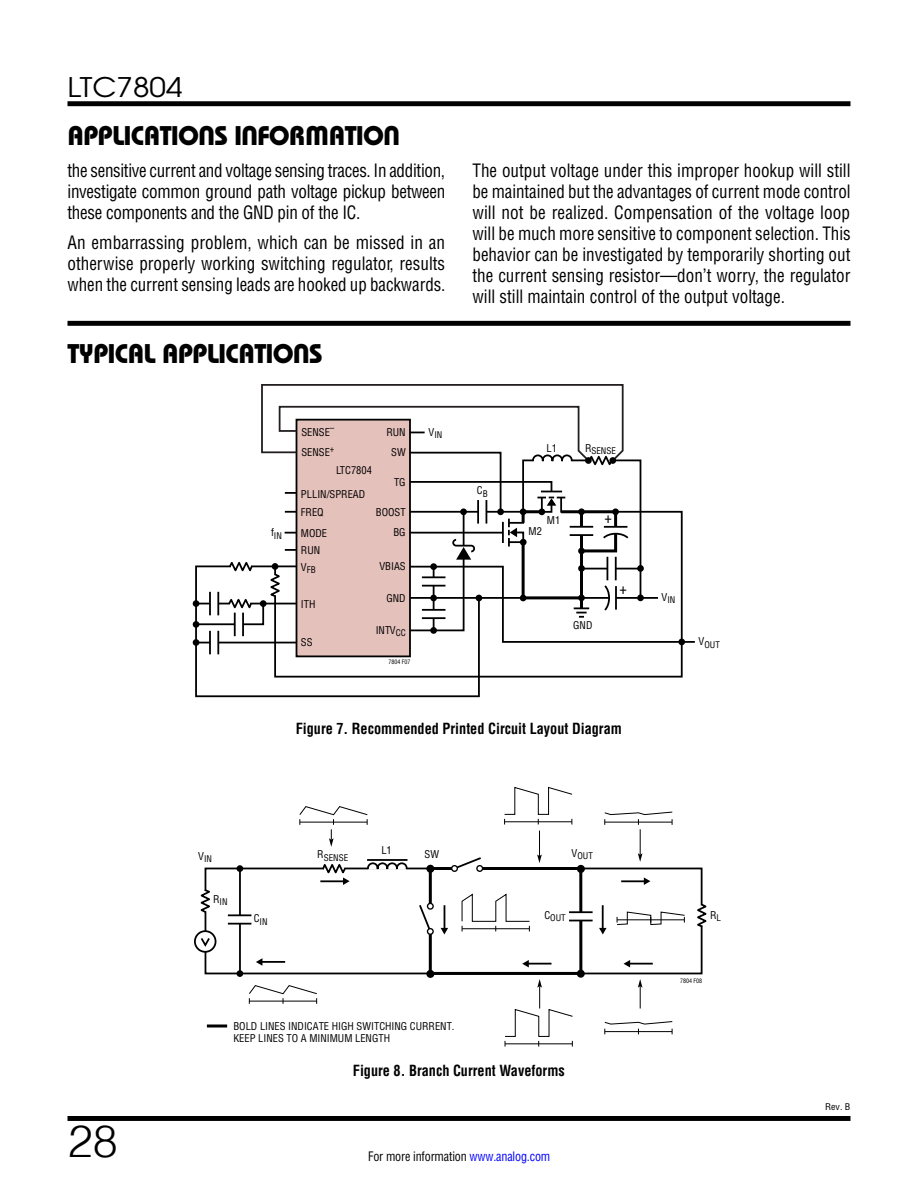
<style>
.page{position:relative;width:918px;height:1188px;background:#fff}
.page>*{position:absolute;margin:0;border:0;box-sizing:border-box;transform-origin:0 0}
.t1{font:300 45px "Helvetica";color:#000}
.t2{font:27px "Linear Bauhaus";letter-spacing:-.02em;color:#000}
.t3{font:27px "Avant Garde";color:#000;scale:1.1 1}
.t4{font:18px/21px "Linear Helv Cond";letter-spacing:-.005em;color:#000;text-align:justify;scale:.95 1}
.t5{font:18px/21px "Linear Helv Cond";letter-spacing:-.005em;color:#000;text-align:justify;scale:.96 1}
.t6{font:700 15px "Linear Helv Cond";color:#000;scale:.95 1}
.t7{font:15px "Linear Helv Cond";color:#000}
.t8{font:12.75px "Linear Helv Cond";letter-spacing:-.01em;color:#000;scale:.95 1}
.t9{font:10.5px/20.2px "Linear Helv Cond";color:#000}
.t10{font:9px "Linear Helv Cond";color:#000}
.t11{font:9px "Linear Helv Cond";color:#000;scale:1.1 1}
.t12{font:6px "Linear Helv Cond";color:#000}
.s1{color:#00f}
</style>
<div class="page">
<div style="left:68px;top:101px;width:782px;height:5px;background:#000"></div>
<div style="left:68px;top:1116px;width:782px;height:5px;background:#000"></div>
<div style="left:68px;top:321px;width:782px;height:5px;background:#000"></div>
<div style="left:193px;top:600px;width:6px;height:7px;background:#000;border-radius:50%"></div>
<div style="left:193px;top:621px;width:6px;height:7px;background:#000;border-radius:50%"></div>
<div style="left:193px;top:639px;width:6px;height:7px;background:#000;border-radius:50%"></div>
<svg style="left:194px;top:384px;width:501px;height:314px"></svg>
<div style="left:210px;top:640px;width:8px;height:5px;background:#fff"></div>
<hr style="left:209px;top:631px;width:2px;height:23px;background:#000">
<hr style="left:217px;top:631px;width:2px;height:23px;background:#000">
<div style="left:235px;top:622px;width:8px;height:5px;background:#fff"></div>
<hr style="left:234px;top:613px;width:2px;height:23px;background:#000">
<hr style="left:242px;top:613px;width:2px;height:23px;background:#000">
<svg style="left:204px;top:867px;width:499px;height:108px"></svg>
<hr style="left:429px;top:869px;width:3px;height:104px;background:#000">
<div style="left:426px;top:865px;width:8px;height:8px;background:#000;border-radius:50%"></div>
<div style="left:426px;top:970px;width:8px;height:8px;background:#000;border-radius:50%"></div>
<svg style="left:366px;top:862px;width:42px;height:9px"></svg>
<hr style="left:367px;top:859px;width:41px;height:2px;background:#000">
<svg style="left:694px;top:902px;width:13px;height:27px"></svg>
<div style="left:427px;top:928px;width:7px;height:7px;border:1px solid #000;border-radius:50%"></div>
<svg style="left:418px;top:903px;width:15px;height:31px"></svg>
<div style="left:427px;top:903px;width:7px;height:7px;border:1px solid #000;border-radius:50%"></div>
<svg style="left:638px;top:979px;width:4px;height:30px"></svg>
<svg style="left:537px;top:831px;width:5px;height:32px"></svg>
<svg style="left:321px;top:864px;width:29px;height:21px"></svg>
<hr style="left:320px;top:880px;width:25px;height:2px;background:#000">
<svg style="left:644px;top:877px;width:6px;height:8px"></svg>
<hr style="left:621px;top:880px;width:25px;height:2px;background:#000">
<svg style="left:441px;top:905px;width:7px;height:30px"></svg>
<svg style="left:599px;top:928px;width:8px;height:7px"></svg>
<hr style="left:602px;top:905px;width:2px;height:25px;background:#000">
<svg style="left:522px;top:960px;width:7px;height:7px"></svg>
<hr style="left:527px;top:963px;width:25px;height:2px;background:#000">
<svg style="left:624px;top:960px;width:6px;height:7px"></svg>
<hr style="left:628px;top:963px;width:25px;height:2px;background:#000">
<svg style="left:207px;top:1024px;width:20px;height:4px"></svg>
<svg style="left:256px;top:958px;width:6px;height:8px"></svg>
<hr style="left:260px;top:961px;width:25px;height:2px;background:#000">
<svg style="left:195px;top:931px;width:21px;height:21px"></svg>
<div style="left:194px;top:930px;width:22px;height:23px;border:2px solid #000;border-radius:50%"></div>
<svg style="left:199px;top:936px;width:13px;height:13px"></svg>
<svg style="left:504px;top:787px;width:69px;height:38px"></svg>
<svg style="left:504px;top:979px;width:69px;height:68px"></svg>
<svg style="left:604px;top:1021px;width:69px;height:13px"></svg>
<svg style="left:461px;top:893px;width:69px;height:38px"></svg>
<svg style="left:616px;top:911px;width:69px;height:14px"></svg>
<svg style="left:299px;top:806px;width:69px;height:41px"></svg>
<svg style="left:604px;top:811px;width:69px;height:51px"></svg>
<svg style="left:200px;top:888px;width:14px;height:27px"></svg>
<svg style="left:237px;top:916px;width:5px;height:7px"></svg>
<hr style="left:228px;top:914px;width:23px;height:2px;background:#000">
<hr style="left:228px;top:923px;width:23px;height:2px;background:#000">
<hr style="left:579px;top:870px;width:3px;height:104px;background:#000">
<div style="left:577px;top:865px;width:8px;height:8px;background:#000;border-radius:50%"></div>
<div style="left:577px;top:970px;width:8px;height:8px;background:#000;border-radius:50%"></div>
<hr style="left:569px;top:911px;width:24px;height:2px;background:#000">
<svg style="left:569px;top:912px;width:24px;height:9px"></svg>
<div style="left:237px;top:865px;width:6px;height:7px;background:#000;border-radius:50%"></div>
<div style="left:237px;top:970px;width:6px;height:7px;background:#000;border-radius:50%"></div>
<hr style="left:430px;top:867px;width:151px;height:3px;background:#000">
<hr style="left:430px;top:972px;width:151px;height:3px;background:#000">
<div style="left:451px;top:865px;width:7px;height:7px;border:1px solid #000;border-radius:50%"></div>
<svg style="left:452px;top:857px;width:31px;height:14px"></svg>
<div style="left:476px;top:865px;width:7px;height:7px;border:1px solid #000;border-radius:50%"></div>
<svg style="left:248px;top:985px;width:70px;height:19px"></svg>
<h2 class="t3" style="left:68px;top:70px;width:106px">LTC7804</h2>
<h2 class="t2" style="left:68px;top:119px;width:334px">APPLICATIONS INFORMATION</h2>
<p class="t4" style="left:68px;top:160px;width:399px">the sensitive current and voltage sensing traces. In addition, investigate common ground path voltage pickup between these components and the GND pin of the IC.</p>
<p class="t5" style="left:68px;top:232px;width:395px">An embarrassing problem, which can be missed in an otherwise properly working switching regulator, results when the current sensing leads are hooked up backwards.</p>
<h2 class="t2" style="left:68px;top:337px;width:257px">TYPICAL APPLICATIONS</h2>
<p class="t9" style="left:301px;top:422px;width:35px">SENSE<sup>–<br></sup>SENSE<sup>+</sup></p>
<p class="t9" style="left:386px;top:422px;width:21px">RUN</p>
<p class="t10" style="left:429px;top:429px;width:15px"><sup>V</sup>IN</p>
<p class="t9" style="left:391px;top:442px;width:16px">SW</p>
<p class="t9" style="left:394px;top:472px;width:13px">TG</p>
<p class="t9" style="left:376px;top:502px;width:31px">BOOST</p>
<p class="t9" style="left:336px;top:460px;width:37px">LTC7804</p>
<p class="t9" style="left:301px;top:484px;width:66px">PLLIN/SPREAD</p>
<p class="t9" style="left:301px;top:502px;width:28px;line-height:20.7px">FREQ<br>MODE</p>
<p class="t10" style="left:271px;top:530px;width:12px"><sup>f</sup>IN</p>
<p class="t9" style="left:393px;top:522px;width:14px">BG</p>
<p class="t9" style="left:301px;top:540px;width:21px">RUN</p>
<p class="t10" style="left:301px;top:564px;width:16px"><sup>V</sup>FB</p>
<p class="t9" style="left:301px;top:594px;width:16px">ITH</p>
<p class="t9" style="left:301px;top:632px;width:13px">SS</p>
<p class="t9" style="left:379px;top:556px;width:28px">VBIAS</p>
<p class="t9" style="left:387px;top:588px;width:21px">GND</p>
<p class="t9" style="left:376px;top:620px;width:32px">INTV<sub>CC</sub></p>
<p class="t12" style="left:388px;top:658px;width:24px">7804 F07</p>
<p class="t4" style="left:472px;top:160px;width:400px">The output voltage under this improper hookup will still be maintained but the advantages of current mode control will not be realized. Compensation of the voltage loop will be much more sensitive to component selection. This behavior can be investigated by temporarily shorting out the current sensing resistor—don’t worry, the regulator will still maintain control of the output voltage.</p>
<p class="t9" style="left:477px;top:480px;width:12px">C<sub>B</sub></p>
<p class="t9" style="left:547px;top:438px;width:12px">L1</p>
<p class="t10" style="left:585px;top:445px;width:32px"><sup>R</sup>SENSE</p>
<p class="t9" style="left:547px;top:510px;width:15px">M1</p>
<p class="t9" style="left:529px;top:521px;width:15px">M2</p>
<p class="t7" style="left:605px;top:508px;width:9px">+</p>
<p class="t9" style="left:573px;top:615px;width:21px">GND</p>
<p class="t7" style="left:620px;top:579px;width:9px">+</p>
<p class="t10" style="left:661px;top:594px;width:15px"><sup>V</sup>IN</p>
<p class="t10" style="left:699px;top:639px;width:23px"><sup>V</sup>OUT</p>
<h1 class="t1" style="left:68px;top:1103px;width:52px">28</h1>
<p class="t6" style="left:296px;top:720px;width:345px">Figure 7. Recommended Printed Circuit Layout Diagram</p>
<p class="t10" style="left:198px;top:853px;width:15px"><sup>V</sup>IN</p>
<p class="t10" style="left:213px;top:897px;width:16px"><sup>R</sup>IN</p>
<p class="t10" style="left:254px;top:916px;width:15px"><sup>C</sup>IN</p>
<p class="t9" style="left:381px;top:840px;width:12px">L1</p>
<p class="t10" style="left:317px;top:852px;width:32px"><sup>R</sup>SENSE</p>
<p class="t9" style="left:425px;top:844px;width:16px">SW</p>
<p class="t10" style="left:572px;top:850px;width:23px"><sup>V</sup>OUT</p>
<p class="t10" style="left:544px;top:912px;width:23px"><sup>C</sup>OUT</p>
<p class="t9" style="left:233px;top:1020px;width:223px;line-height:12px">BOLD LINES INDICATE HIGH SWITCHING CURRENT.<br>KEEP LINES TO A MINIMUM LENGTH</p>
<p class="t6" style="left:353px;top:1061px;width:225px">Figure 8. Branch Current Waveforms</p>
<p class="t8" style="left:368px;top:1148px;width:193px">For more information <span class="s1">www.analog.com</span></p>
<p class="t9" style="left:710px;top:905px;width:12px">R<sub>L</sub></p>
<p class="t12" style="left:680px;top:977px;width:24px">7804 F08</p>
<p class="t11" style="left:825px;top:1102px;width:24px">Rev. B</p>
</div>
